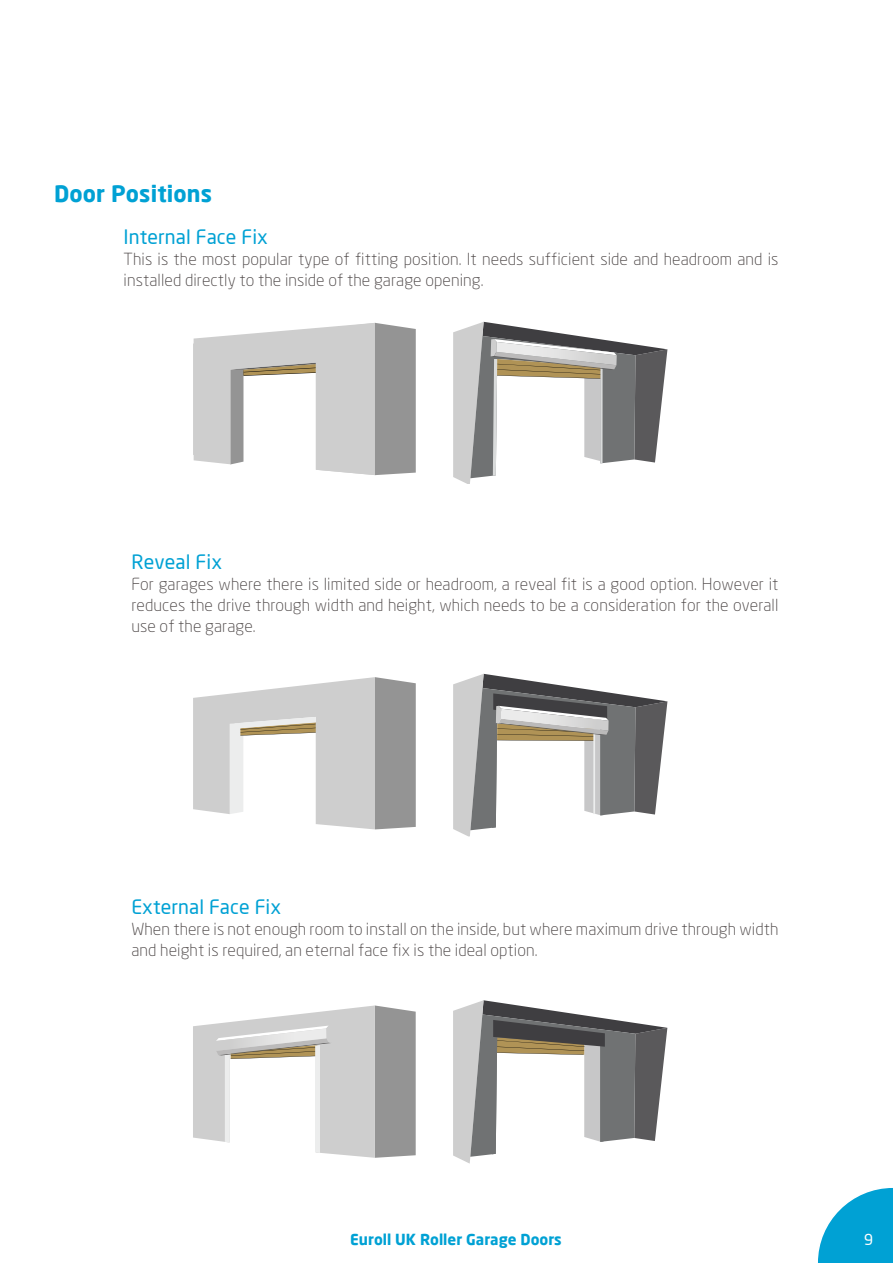
<style>
.page{position:relative;width:893px;height:1263px;background:#fff}
.page>*{position:absolute;margin:0;border:0;box-sizing:border-box;transform-origin:0 0}
.t1{font:700 22.5px "Neo Sans";letter-spacing:.005em;color:#00a1d4}
.t2{font:19.5px "Neo Sans";letter-spacing:.005em;color:#00a1d4}
.t3{font:300 16.5px/21px "Neo Sans";letter-spacing:.005em;color:#4b4545}
.t4{font:700 15px "Neo Sans";color:#00a1d4}
.t5{font:15px "Neo Sans";color:#fff}
</style>
<div class="page">
<svg style="left:818px;top:1188px;width:75px;height:75px"></svg>
<svg style="left:453px;top:322px;width:214px;height:162px"></svg>
<svg style="left:193px;top:323px;width:223px;height:152px"></svg>
<svg style="left:193px;top:677px;width:223px;height:152px"></svg>
<svg style="left:453px;top:674px;width:214px;height:162px"></svg>
<svg style="left:453px;top:1000px;width:214px;height:163px"></svg>
<svg style="left:193px;top:1005px;width:223px;height:153px"></svg>
<h1 class="t1" style="left:54px;top:179px;width:160px">Door Positions</h1>
<p class="t2" style="left:124px;top:225px;width:146px">Internal Face Fix</p>
<p class="t3" style="left:124px;top:250px;width:656px">This is the most popular type of fitting position. It needs sufficient side and headroom and is installed directly to the inside of the garage opening.</p>
<p class="t2" style="left:131px;top:549px;width:92px">Reveal Fix</p>
<p class="t3" style="left:131px;top:574px;width:649px;text-align:justify">For garages where there is limited side or headroom, a reveal fit is a good option. However it reduces the drive through width and height, which needs to be a consideration for the overall use of the garage.</p>
<p class="t2" style="left:131px;top:894px;width:151px">External Face Fix</p>
<p class="t3" style="left:131px;top:919px;width:648px">When there is not enough room to install on the inside, but where maximum drive through width and height is required, an eternal face fix is the ideal option.</p>
<p class="t4" style="left:350px;top:1229px;width:213px">Euroll UK Roller Garage Doors</p>
<p class="t5" style="left:864px;top:1230px;width:11px">9</p>
</div>
